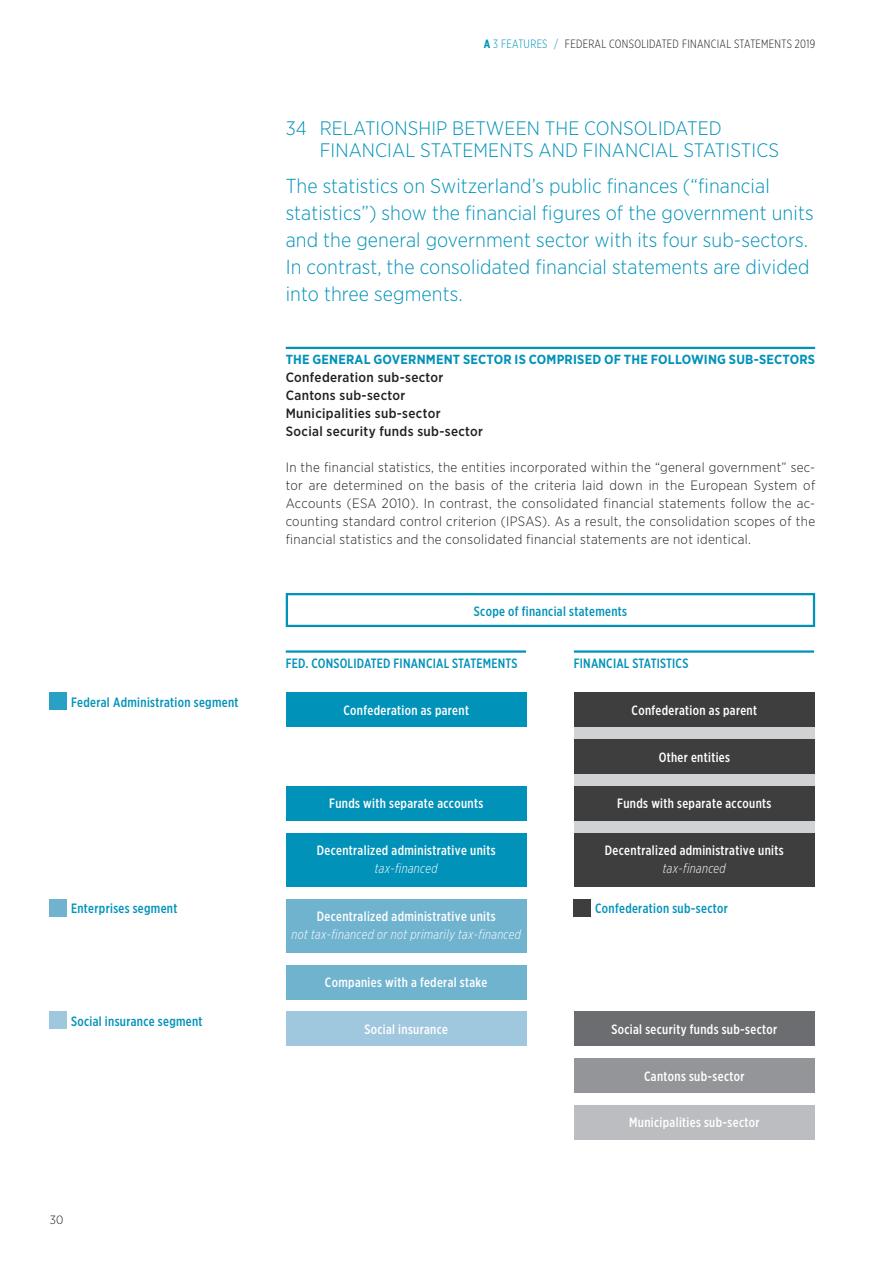
<style>
.page{position:relative;width:892px;height:1262px;background:#fff}
.page>*{position:absolute;margin:0;border:0;box-sizing:border-box;transform-origin:0 0}
.t1{font:300 20.25px/27px "Gotham Narrow";letter-spacing:.005em;color:#0092b9}
.t2{font:300 19.5px/22.5px "Gotham Narrow";letter-spacing:.005em;color:#0092b9}
.t3{font:300 13.5px/18px "Gotham Narrow";letter-spacing:.025em;color:#231f20;text-align:justify}
.t4{font:500 13.5px "Gotham X Narrow";letter-spacing:.025em;color:#fff}
.t5{font:500 13.5px "Gotham X Narrow";letter-spacing:.025em;color:#0092b9}
.t6{font:500 13.5px/18px "Gotham Narrow";letter-spacing:.025em;color:#231f20}
.t7{font:italic 300 13.5px "Gotham X Narrow";letter-spacing:.025em;color:#fff}
.t8{font:700 13.2px "Gotham Narrow";letter-spacing:.015em;color:#0092b9}
.t9{font:300 12px "Gotham X Narrow";letter-spacing:.025em;color:#231f20}
.t10{font:300 12px "Gotham Narrow";color:#231f20}
.s1{font-weight:700;color:#0092b9}
.s2{color:#0092b9}
</style>
<div class="page">
<hr style="left:286px;top:347px;width:529px;height:2px;background:#0092b9">
<div style="left:574px;top:693px;width:241px;height:192px;background:#d1d2d4"></div>
<div style="left:286px;top:593px;width:529px;height:34px;border:2px solid #0092b9"></div>
<hr style="left:286px;top:650px;width:240px;height:3px;background:#0092b9">
<hr style="left:574px;top:650px;width:240px;height:3px;background:#0092b9">
<div style="left:286px;top:693px;width:241px;height:34px;background:#0092b9"></div>
<div style="left:50px;top:693px;width:17px;height:17px;background:#2aa1c4"></div>
<div style="left:50px;top:899px;width:17px;height:17px;background:#6fb3cf"></div>
<div style="left:50px;top:1012px;width:17px;height:17px;background:#9fc7dd"></div>
<div style="left:574px;top:693px;width:241px;height:34px;background:#3e3e3f"></div>
<div style="left:286px;top:786px;width:241px;height:34px;background:#0092b9"></div>
<div style="left:574px;top:786px;width:241px;height:34px;background:#3e3e3f"></div>
<div style="left:286px;top:833px;width:241px;height:53px;background:#0092b9"></div>
<div style="left:574px;top:833px;width:241px;height:53px;background:#3e3e3f"></div>
<div style="left:286px;top:899px;width:241px;height:53px;background:#6fb3cf"></div>
<div style="left:286px;top:965px;width:241px;height:34px;background:#6fb3cf"></div>
<div style="left:574px;top:1059px;width:241px;height:34px;background:#939598"></div>
<div style="left:574px;top:1105px;width:241px;height:34px;background:#bcbdc0"></div>
<div style="left:286px;top:1012px;width:241px;height:34px;background:#9fc7dd"></div>
<div style="left:574px;top:1012px;width:241px;height:34px;background:#6c6d70"></div>
<div style="left:574px;top:740px;width:241px;height:34px;background:#3e3e3f"></div>
<div style="left:574px;top:899px;width:17px;height:17px;background:#3e3e3f"></div>
<p class="t5" style="left:71px;top:694px;width:169px">Federal Administration segment</p>
<p class="t5" style="left:71px;top:900px;width:108px">Enterprises segment</p>
<p class="t5" style="left:71px;top:1013px;width:133px">Social insurance segment</p>
<p class="t10" style="left:50px;top:1212px;width:15px">30</p>
<p class="t9" style="left:484px;top:36px;width:333px"><span class="s1">A</span> <span class="s2">3 FEATURES /</span> FEDERAL CONSOLIDATED FINANCIAL STATEMENTS 2019</p>
<h2 class="t2" style="left:320px;top:116px;width:461px;text-indent:-34px">34 RELATIONSHIP BETWEEN THE CONSOLIDATED<br>FINANCIAL STATEMENTS AND FINANCIAL STATISTICS</h2>
<p class="t1" style="left:286px;top:172px;width:529px">The statistics on Switzerland’s public finances (“financial statistics”) show the financial figures of the government units and the general government sector with its four sub-sectors.<br>In contrast, the consolidated financial statements are divided into three segments.</p>
<p class="t8" style="left:286px;top:351px;width:531px">THE GENERAL GOVERNMENT SECTOR IS COMPRISED OF THE FOLLOWING SUB-SECTORS</p>
<p class="t6" style="left:286px;top:368px;width:199px">Confederation sub-sector<br>Cantons sub-sector<br>Municipalities sub-sector<br>Social security funds sub-sector</p>
<p class="t3" style="left:286px;top:458px;width:531px">In the financial statistics, the entities incorporated within the “general government” sec&shy;tor are determined on the basis of the criteria laid down in the European System of Accounts (ESA 2010). In contrast, the consolidated financial statements follow the ac&shy;counting standard control criterion (IPSAS). As a result, the consolidation scopes of the financial statistics and the consolidated financial statements are not identical.</p>
<p class="t5" style="left:474px;top:603px;width:155px">Scope of financial statements</p>
<p class="t5" style="left:286px;top:655px;width:233px">FED. CONSOLIDATED FINANCIAL STATEMENTS</p>
<p class="t5" style="left:574px;top:655px;width:116px">FINANCIAL STATISTICS</p>
<p class="t4" style="left:343px;top:702px;width:127px">Confederation as parent</p>
<p class="t4" style="left:632px;top:702px;width:127px">Confederation as parent</p>
<p class="t4" style="left:659px;top:749px;width:73px">Other entities</p>
<p class="t4" style="left:329px;top:795px;width:156px">Funds with separate accounts</p>
<p class="t4" style="left:617px;top:795px;width:156px">Funds with separate accounts</p>
<p class="t4" style="left:317px;top:842px;width:180px">Decentralized administrative units</p>
<p class="t7" style="left:375px;top:860px;width:64px">tax-financed</p>
<p class="t4" style="left:605px;top:842px;width:180px">Decentralized administrative units</p>
<p class="t7" style="left:663px;top:860px;width:64px">tax-financed</p>
<p class="t4" style="left:317px;top:908px;width:180px">Decentralized administrative units</p>
<p class="t7" style="left:291px;top:926px;width:231px">not tax-financed or not primarily tax-financed</p>
<p class="t4" style="left:325px;top:974px;width:164px">Companies with a federal stake</p>
<p class="t5" style="left:595px;top:900px;width:134px">Confederation sub-sector</p>
<p class="t4" style="left:364px;top:1021px;width:85px">Social insurance</p>
<p class="t4" style="left:611px;top:1021px;width:167px">Social security funds sub-sector</p>
<p class="t4" style="left:644px;top:1067px;width:102px">Cantons sub-sector</p>
<p class="t4" style="left:629px;top:1114px;width:132px">Municipalities sub-sector</p>
</div>
